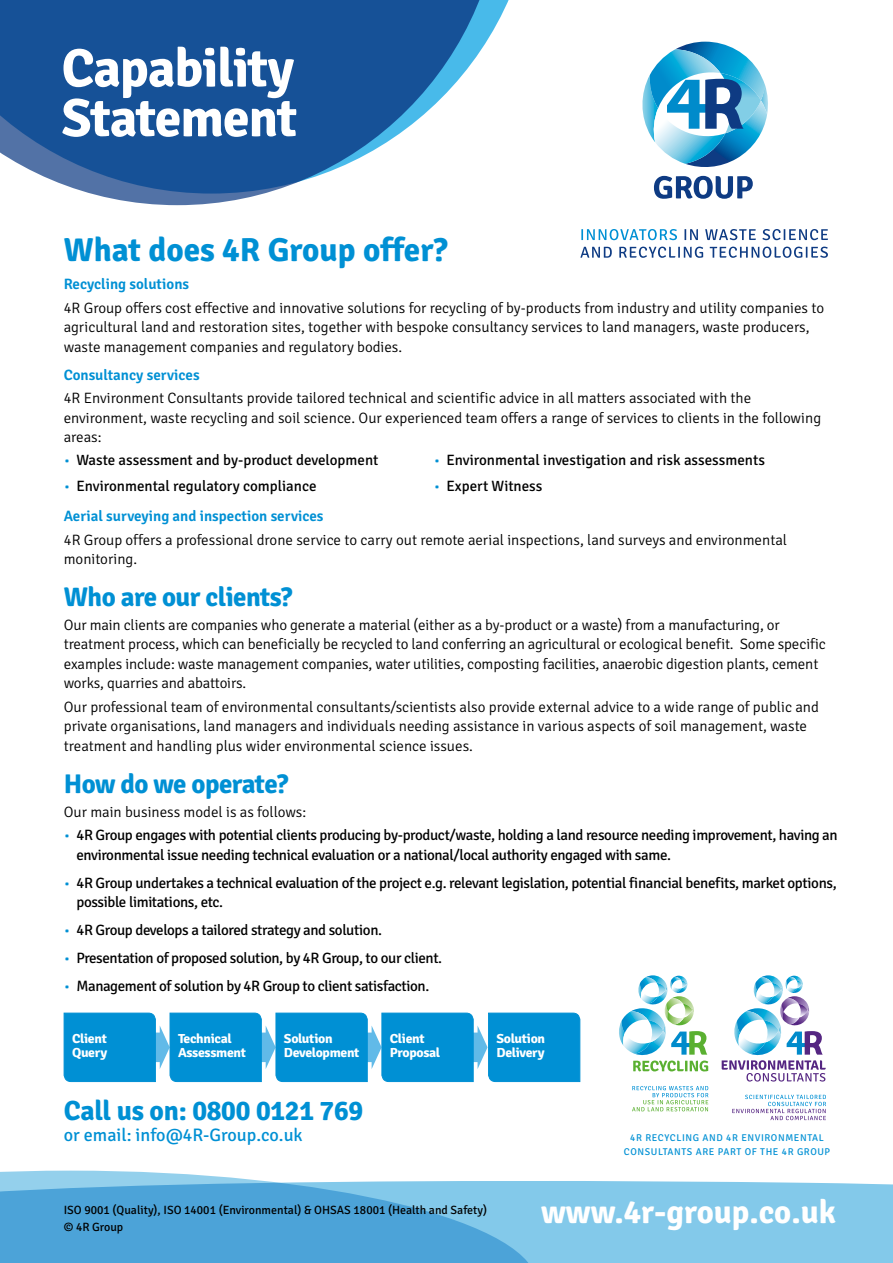
<style>
.page{position:relative;width:893px;height:1263px;background:#fff}
.page>*{position:absolute;margin:0;border:0;box-sizing:border-box;transform-origin:0 0}
.t1{font:700 54px/49.8px "Signika";letter-spacing:-.02em;color:#fff}
.t2{font:700 33.3px "Signika";color:#0090d4}
.t3{font:700 32.85px "Signika";color:#fff}
.t4{font:700 27.75px "Signika";letter-spacing:-.01em;color:#0090d4}
.t5{font:700 27px "Signika";letter-spacing:-.02em;color:#0090d4}
.t6{font:18.15px "Signika";color:#0090d4}
.t7{font:300 15px/19.5px "Signika";color:#000}
.t8{font:15px/19.5px "Signika";letter-spacing:-.025em;color:#000}
.t9{font:15px "Signika";color:#000}
.t10{font:600 15px "Signika";color:#0090d4}
.t11{font:700 13.2px/14.4px "Signika";letter-spacing:-.025em;color:#fff;scale:1.05 1}
.t12{font:12px/16.5px "Signika";color:#000}
.t13{font:9.9px/13.4px "Signika";letter-spacing:.06em;color:#0090d4;text-align:center}
.s1{font-weight:300;color:#0090d4}
</style>
<div class="page">
<svg style="left:93px;top:194px;width:169px;height:11px;fill:#5272a6"></svg>
<svg style="left:0;top:0;width:509px;height:194px;fill:#165197"></svg>
<svg style="left:654px;top:176px;width:99px;height:23px"></svg>
<svg style="left:642px;top:42px;width:126px;height:125px"></svg>
<svg style="left:581px;top:229px;width:96px;height:11px"></svg>
<svg style="left:684px;top:229px;width:14px;height:11px"></svg>
<svg style="left:705px;top:229px;width:51px;height:11px"></svg>
<svg style="left:762px;top:229px;width:66px;height:11px"></svg>
<svg style="left:580px;top:247px;width:32px;height:11px"></svg>
<svg style="left:619px;top:247px;width:84px;height:11px"></svg>
<svg style="left:710px;top:247px;width:118px;height:11px"></svg>
<svg style="left:63px;top:1012px;width:517px;height:70px;background:#189ad8"></svg>
<svg style="left:722px;top:975px;width:104px;height:106px"></svg>
<svg style="left:732px;top:1095px;width:94px;height:25px"></svg>
<svg style="left:619px;top:975px;width:89px;height:96px"></svg>
<svg style="left:632px;top:1086px;width:76px;height:25px"></svg>
<svg style="left:0;top:1170px;width:244px;height:9px;fill:#94d0ec"></svg>
<svg style="left:0;top:1179px;width:893px;height:84px;background:#6cb8e2"></svg>
<h1 class="t1" style="left:62px;top:44px;width:237px">Capability<br>Statement</h1>
<h2 class="t2" style="left:64px;top:230px;width:385px">What does 4R Group offer?</h2>
<p class="t10" style="left:64px;top:275px;width:127px">Recycling solutions</p>
<p class="t7" style="left:64px;top:298px;width:762px">4R Group offers cost effective and innovative solutions for recycling of by-products from industry and utility companies to agricultural land and restoration sites, together with bespoke consultancy services to land managers, waste producers, waste management companies and regulatory bodies.</p>
<p class="t10" style="left:64px;top:366px;width:137px">Consultancy services</p>
<p class="t7" style="left:64px;top:389px;width:759px">4R Environment Consultants provide tailored technical and scientific advice in all matters associated with the environment, waste recycling and soil science. Our experienced team offers a range of services to clients in the following areas:</p>
<p class="t9" style="left:64px;top:451px;width:316px"><span class="s1">•</span> Waste assessment and by-product development</p>
<p class="t9" style="left:64px;top:478px;width:254px"><span class="s1">•</span> Environmental regulatory compliance</p>
<p class="t9" style="left:434px;top:451px;width:333px"><span class="s1">•</span> Environmental investigation and risk assessments</p>
<p class="t9" style="left:434px;top:478px;width:110px"><span class="s1">•</span> Expert Witness</p>
<p class="t10" style="left:64px;top:507px;width:261px">Aerial surveying and inspection services</p>
<p class="t7" style="left:64px;top:530px;width:725px">4R Group offers a professional drone service to carry out remote aerial inspections, land surveys and environmental monitoring.</p>
<h3 class="t5" style="left:64px;top:580px;width:230px">Who are our clients?</h3>
<p class="t7" style="left:64px;top:615px;width:764px">Our main clients are companies who generate a material (either as a by-product or a waste) from a manufacturing, or treatment process, which can beneficially be recycled to land conferring an agricultural or ecological benefit. Some specific examples include: waste management companies, water utilities, composting facilities, anaerobic digestion plants, cement works, quarries and abattoirs.</p>
<p class="t7" style="left:64px;top:697px;width:757px">Our professional team of environmental consultants/scientists also provide external advice to a wide range of public and private organisations, land managers and individuals needing assistance in various aspects of soil management, waste treatment and handling plus wider environmental science issues.</p>
<h3 class="t5" style="left:64px;top:767px;width:226px">How do we operate?</h3>
<p class="t7" style="left:64px;top:802px;width:244px">Our main business model is as follows:</p>
<p class="t8" style="left:76px;top:826px;width:763px;text-indent:-13px"><span class="s1">•</span> 4R Group engages with potential clients producing by-product/waste, holding a land resource needing improvement, having an environmental issue needing technical evaluation or a national/local authority engaged with same.</p>
<p class="t8" style="left:76px;top:873px;width:762px;text-indent:-13px"><span class="s1">•</span> 4R Group undertakes a technical evaluation of the project e.g. relevant legislation, potential financial benefits, market options, possible limitations, etc.</p>
<p class="t8" style="left:64px;top:921px;width:320px"><span class="s1">•</span> 4R Group develops a tailored strategy and solution.</p>
<p class="t8" style="left:64px;top:949px;width:380px"><span class="s1">•</span> Presentation of proposed solution, by 4R Group, to our client.</p>
<p class="t8" style="left:64px;top:977px;width:367px"><span class="s1">•</span> Management of solution by 4R Group to client satisfaction.</p>
<p class="t11" style="left:178px;top:1031px;width:66px">Technical<br>Assessment</p>
<p class="t11" style="left:390px;top:1031px;width:49px">Client<br>Proposal</p>
<p class="t11" style="left:497px;top:1031px;width:48px">Solution<br>Delivery</p>
<h3 class="t4" style="left:64px;top:1093px;width:301px">Call us on: 0800 0121 769</h3>
<p class="t6" style="left:64px;top:1125px;width:240px">or email: info@4R-Group.co.uk</p>
<p class="t13" style="left:624px;top:1131px;width:208px">4R RECYCLING AND 4R ENVIRONMENTAL<br>CONSULTANTS ARE PART OF THE 4R GROUP</p>
<p class="t11" style="left:72px;top:1031px;width:35px">Client<br>Query</p>
<p class="t11" style="left:284px;top:1031px;width:73px">Solution<br>Development</p>
<p class="t12" style="left:64px;top:1202px;width:425px">ISO 9001 (Quality), ISO 14001 (Environmental) &amp; OHSAS 18001 (Health and Safety) © 4R Group</p>
<h3 class="t3" style="left:541px;top:1192px;width:296px">www.4r-group.co.uk</h3>
</div>
